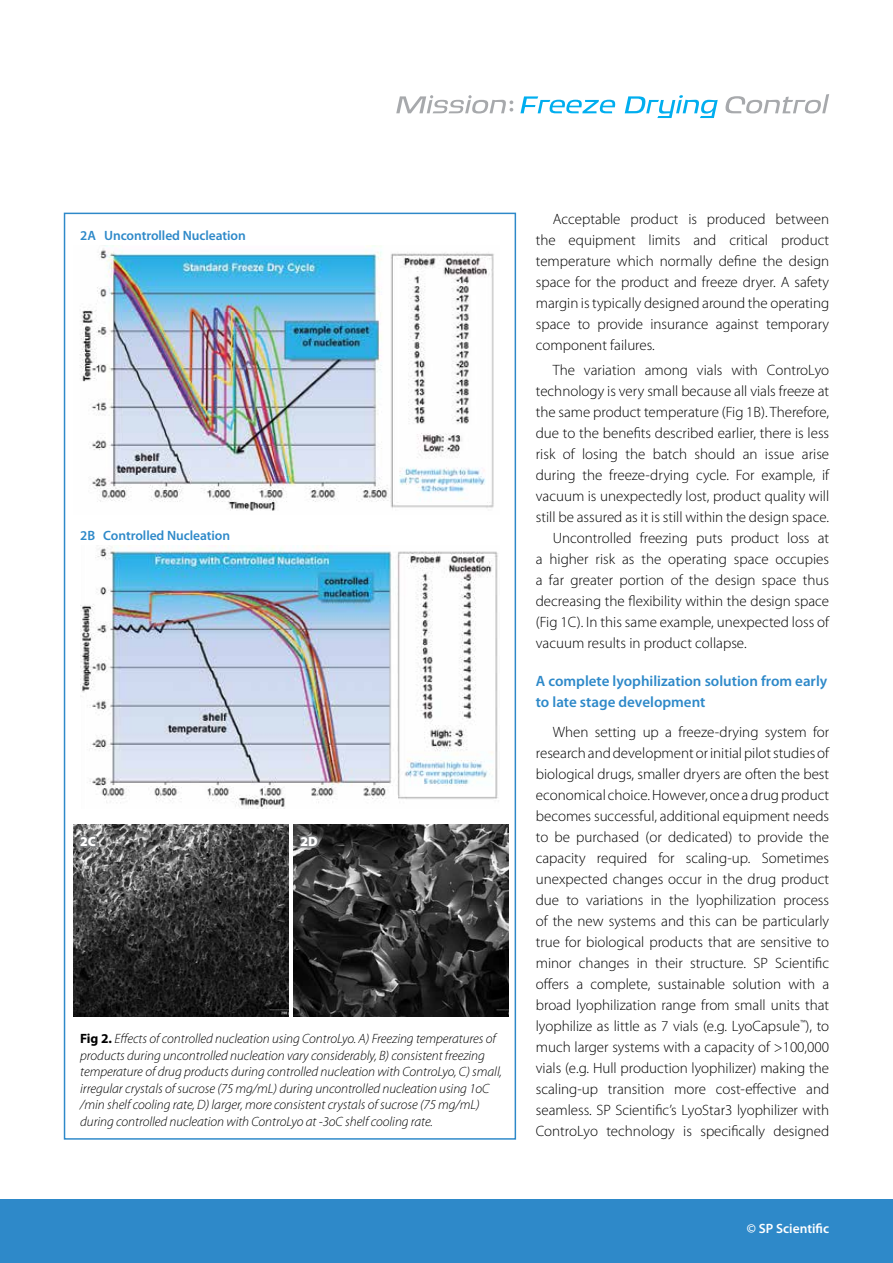
<style>
.page{position:relative;width:893px;height:1263px;background:#fff}
.page>*{position:absolute;margin:0;border:0;box-sizing:border-box;transform-origin:0 0}
.t1{font:300 15px/21px "Myriad Pro";color:#000;text-align:justify}
.t2{font:600 15px/21px "Myriad Pro";color:#2e89c9}
.t3{font:italic 300 13.5px/16.5px "Myriad Pro";letter-spacing:-.005em;color:#000}
.t4{font:600 13.5px "Myriad Pro";letter-spacing:-.005em;color:#2e89c9}
.t5{font:600 13.5px "Myriad Pro";color:#fff}
.t6{font:900 13.5px "Myriad Pro";color:#fff}
.s1{font-weight:700;font-style:normal}
</style>
<div class="page">
<div style="left:0;top:1199px;width:893px;height:64px;background:#2e89c9"></div>
<svg style="left:520px;top:96px;width:96px;height:17px"></svg>
<svg style="left:625px;top:95px;width:93px;height:23px"></svg>
<svg style="left:396px;top:95px;width:117px;height:18px"></svg>
<svg style="left:725px;top:94px;width:104px;height:19px"></svg>
<img style="left:79px;top:245px;width:415px;height:266px">
<img style="left:80px;top:545px;width:418px;height:263px">
<img style="left:74px;top:824px;width:214px;height:192px">
<img style="left:293px;top:824px;width:215px;height:192px">
<svg style="left:77px;top:834px;width:22px;height:15px"></svg>
<svg style="left:297px;top:833px;width:24px;height:16px"></svg>
<p class="t4" style="left:80px;top:228px;width:167px">2A Uncontrolled Nucleation</p>
<p class="t4" style="left:80px;top:528px;width:151px">2B Controlled Nucleation</p>
<p class="t6" style="left:80px;top:834px;width:17px">2C</p>
<p class="t6" style="left:301px;top:834px;width:19px">2D</p>
<p class="t3" style="left:80px;top:1031px;width:423px"><span class="s1">Fig 2.</span> Effects of controlled nucleation using ControLyo. A) Freezing temperatures of products during uncontrolled nucleation vary considerably, B) consistent freezing temperature of drug products during controlled nucleation with ControLyo, C) small, irregular crystals of sucrose (75 mg/mL) during uncontrolled nucleation using 1oC /min shelf cooling rate, D) larger, more consistent crystals of sucrose (75 mg/mL) during controlled nucleation with ControLyo at -3oC shelf cooling rate.</p>
<p class="t1" style="left:536px;top:209px;width:295px;text-indent:17px">Acceptable product is produced between the equipment limits and critical product temperature which normally define the design space for the product and freeze dryer. A safety margin is typically designed around the operating space to provide insurance against temporary component failures.</p>
<p class="t1" style="left:553px;top:360px;width:278px">The variation among vials with ControLyo</p>
<p class="t1" style="left:536px;top:381px;width:295px">technology is very small because all vials freeze at</p>
<p class="t1" style="left:536px;top:402px;width:295px">the same product temperature (Fig 1B). Therefore,</p>
<p class="t1" style="left:536px;top:423px;width:295px">due to the benefits described earlier, there is less</p>
<p class="t1" style="left:536px;top:444px;width:295px">risk of losing the batch should an issue arise</p>
<p class="t1" style="left:536px;top:465px;width:295px">during the freeze-drying cycle. For example, if</p>
<p class="t1" style="left:536px;top:486px;width:295px">vacuum is unexpectedly lost, product quality will</p>
<p class="t1" style="left:536px;top:507px;width:295px">still be assured as it is still within the design space.</p>
<p class="t1" style="left:553px;top:528px;width:278px">Uncontrolled freezing puts product loss at</p>
<p class="t1" style="left:536px;top:549px;width:295px">a higher risk as the operating space occupies</p>
<p class="t1" style="left:536px;top:570px;width:295px">a far greater portion of the design space thus</p>
<p class="t1" style="left:536px;top:591px;width:295px">decreasing the flexibility within the design space</p>
<p class="t1" style="left:536px;top:612px;width:295px">(Fig 1C). In this same example, unexpected loss of</p>
<p class="t1" style="left:536px;top:633px;width:212px">vacuum results in product collapse.</p>
<p class="t2" style="left:536px;top:671px;width:293px">A complete lyophilization solution from early to late stage development</p>
<p class="t1" style="left:536px;top:721px;width:295px;text-indent:17px">When setting up a freeze-drying system for research and development or initial pilot studies of biological drugs, smaller dryers are often the best economical choice. However, once a drug product becomes successful, additional equipment needs to be purchased (or dedicated) to provide the capacity required for scaling-up. Sometimes unexpected changes occur in the drug product due to variations in the lyophilization process of the new systems and this can be particularly true for biological products that are sensitive to minor changes in their structure. SP Scientific offers a complete, sustainable solution with a broad lyophilization range from small units that lyophilize as little as 7 vials (e.g. LyoCapsule<sup>™</sup>), to much larger systems with a capacity of &gt;100,000 vials (e.g. Hull production lyophilizer) making the scaling-up transition more cost-effective and seamless. SP Scientific’s LyoStar3 lyophilizer with ControLyo technology is specifically designed</p>
<p class="t5" style="left:747px;top:1221px;width:84px">© SP Scientific</p>
</div>
